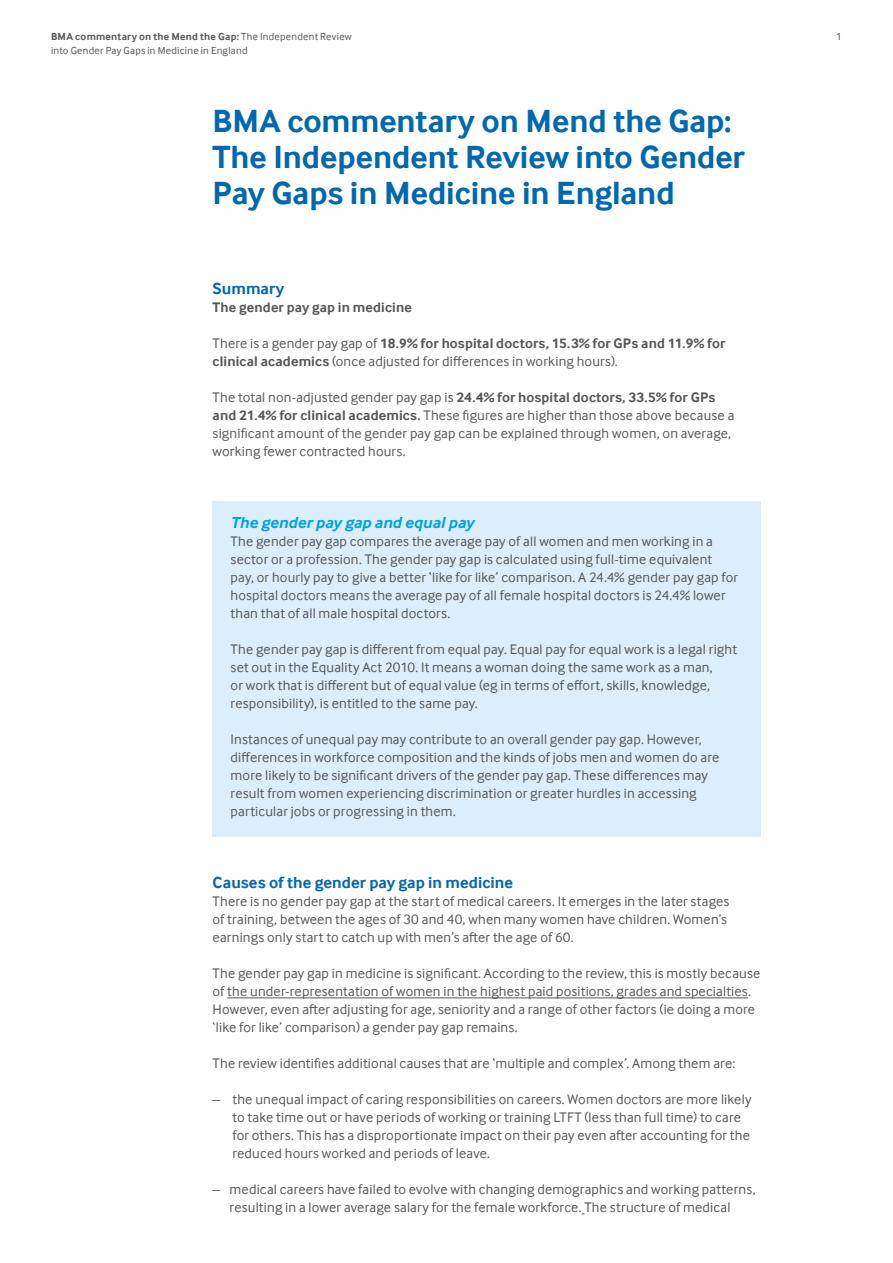
<style>
.page{position:relative;width:893px;height:1263px;background:#fff}
.page>*{position:absolute;margin:0;border:0;box-sizing:border-box;transform-origin:0 0}
.t1{font:700 33px/36px "Inter Face";letter-spacing:-.005em;color:#0067b1}
.t2{font:700 16.5px "Inter Face";color:#0067b1}
.t3{font:italic 700 16.5px "Inter Face";color:#00a3e1}
.t4{font:14.25px/18px "Inter Face";letter-spacing:.01em;color:#575756}
.t5{font:700 14.25px "Inter Face";letter-spacing:.01em;color:#575756}
.t6{font:10.5px/13.5px "Inter Face";letter-spacing:.025em;color:#575756}
.s1{font-weight:700}
</style>
<div class="page">
<hr style="left:0;top:0;width:1px;height:1263px;background:#50535a">
<div style="left:213px;top:501px;width:548px;height:336px;background:#dcedfb"></div>
<hr style="left:227px;top:998px;width:521px;height:1px;background:#575756">
<p class="t6" style="left:51px;top:30px;width:302px"><span class="s1">BMA commentary on the Mend the Gap:</span> The Independent Review into Gender Pay Gaps in Medicine in England</p>
<h1 class="t1" style="left:213px;top:103px;width:534px">BMA commentary on Mend the Gap:<br>The Independent Review into Gender<br>Pay Gaps in Medicine in England</h1>
<p class="t2" style="left:213px;top:279px;width:73px">Summary</p>
<p class="t5" style="left:213px;top:299px;width:201px">The gender pay gap in medicine</p>
<p class="t4" style="left:213px;top:334px;width:514px">There is a gender pay gap of <span class="s1">18.9% for hospital doctors, 15.3% for GPs and 11.9% for clinical academics</span> (once adjusted for differences in working hours).</p>
<p class="t4" style="left:213px;top:388px;width:523px">The total non-adjusted gender pay gap is <span class="s1">24.4% for hospital doctors, 33.5% for GPs and 21.4% for clinical academics.</span> These figures are higher than those above because a significant amount of the gender pay gap can be explained through women, on average, working fewer contracted hours.</p>
<p class="t3" style="left:231px;top:513px;width:245px">The gender pay gap and equal pay</p>
<p class="t4" style="left:231px;top:532px;width:509px">The gender pay gap compares the average pay of all women and men working in a sector or a profession. The gender pay gap is calculated using full-time equivalent pay, or hourly pay to give a better ‘like for like’ comparison. A 24.4% gender pay gap for hospital doctors means the average pay of all female hospital doctors is 24.4% lower than that of all male hospital doctors.</p>
<p class="t4" style="left:231px;top:640px;width:508px">The gender pay gap is different from equal pay. Equal pay for equal work is a legal right set out in the Equality Act 2010. It means a woman doing the same work as a man,<br>or work that is different but of equal value (eg in terms of effort, skills, knowledge, responsibility), is entitled to the same pay.</p>
<p class="t4" style="left:231px;top:730px;width:490px">Instances of unequal pay may contribute to an overall gender pay gap. However, differences in workforce composition and the kinds of jobs men and women do are more likely to be significant drivers of the gender pay gap. These differences may result from women experiencing discrimination or greater hurdles in accessing particular jobs or progressing in them.</p>
<p class="t2" style="left:213px;top:873px;width:302px">Causes of the gender pay gap in medicine</p>
<p class="t4" style="left:213px;top:892px;width:518px">There is no gender pay gap at the start of medical careers. It emerges in the later stages of training, between the ages of 30 and 40, when many women have children. Women’s earnings only start to catch up with men’s after the age of 60.</p>
<p class="t4" style="left:213px;top:964px;width:549px">The gender pay gap in medicine is significant. According to the review, this is mostly because of the under-representation of women in the highest paid positions, grades and specialties.<br>However, even after adjusting for age, seniority and a range of other factors (ie doing a more ‘like for like’ comparison) a gender pay gap remains.</p>
<p class="t4" style="left:213px;top:1054px;width:524px">The review identifies additional causes that are ‘multiple and complex’. Among them are:</p>
<p class="t4" style="left:232px;top:1090px;width:520px;text-indent:-20px">– the unequal impact of caring responsibilities on careers. Women doctors are more likely to take time out or have periods of working or training LTFT (less than full time) to care for others. This has a disproportionate impact on their pay even after accounting for the reduced hours worked and periods of leave.</p>
<p class="t4" style="left:213px;top:1180px;width:544px;text-align:center">– medical careers have failed to evolve with changing demographics and working patterns, resulting in a lower average salary for the female workforce. The structure of medical</p>
<p class="t6" style="left:836px;top:30px;width:7px">1</p>
</div>
